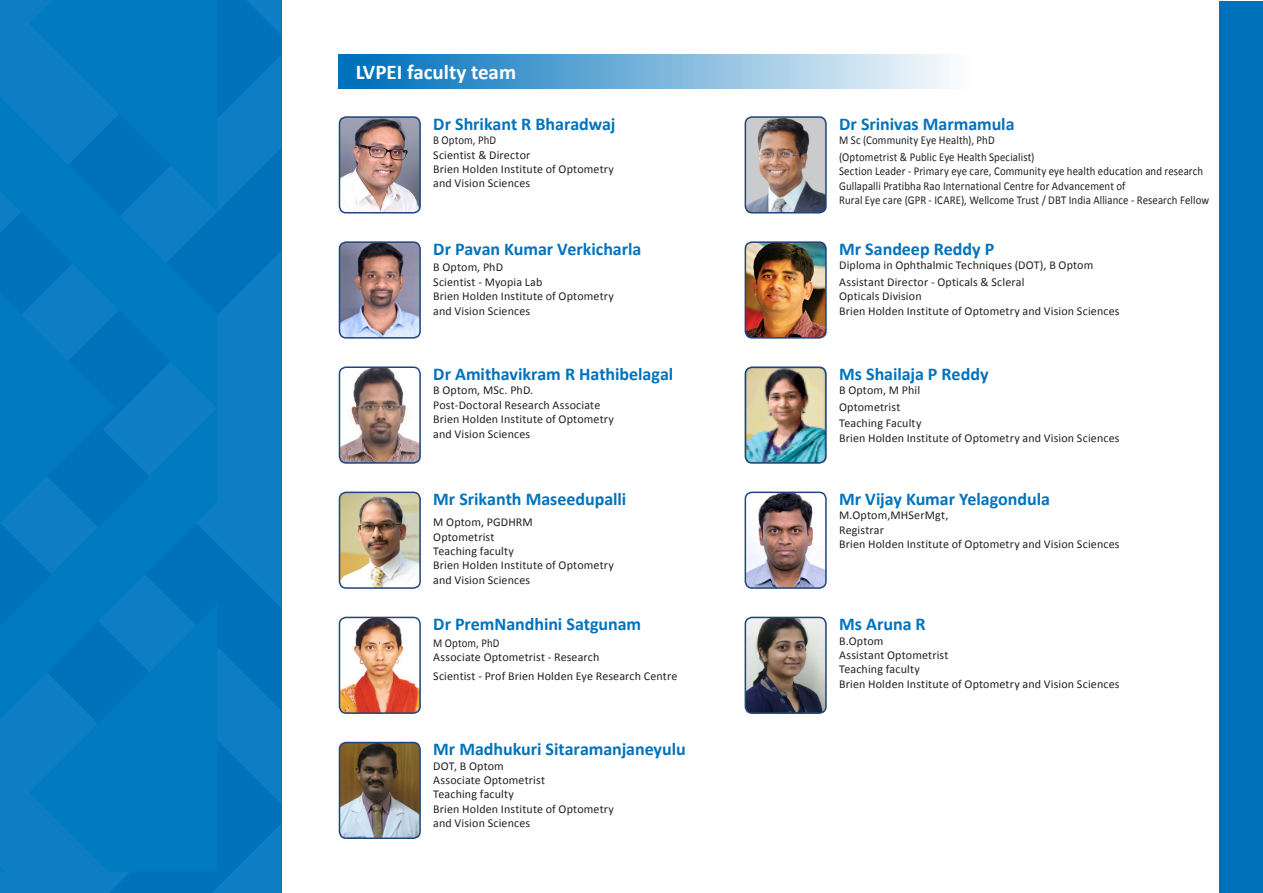
<style>
.page{position:relative;width:1263px;height:893px;background:#fff}
.page>*{position:absolute;margin:0;border:0;box-sizing:border-box;transform-origin:0 0}
.t1{font:700 21px "Calibri";color:#fff}
.Running_Text{font:700 18px "Calibri";letter-spacing:-.005em;color:#0072bc}
.Running_Text-2{font:12px/14.4px "Calibri";letter-spacing:.01em;color:#231f20}
.Running_Text-3{font:12px/14.4px "Calibri";letter-spacing:.01em;color:#231f20;scale:.9 1}
</style>
<div class="page">
<div style="left:1220px;top:1px;width:42px;height:892px;background:#0072bc"></div>
<hr style="left:1262px;top:1px;width:1px;height:892px;background:#0072bc">
<svg style="left:212px;top:823px;width:69px;height:70px;background:#0678bf"></svg>
<svg style="left:217px;top:587px;width:64px;height:217px;background:#0577bf"></svg>
<svg style="left:0;top:783px;width:188px;height:110px;background:#097bc1"></svg>
<svg style="left:0;top:802px;width:6px;height:70px"></svg>
<svg style="left:0;top:587px;width:217px;height:196px;background:#0479c0"></svg>
<svg style="left:29px;top:604px;width:188px;height:268px;background:#037ac0"></svg>
<svg style="left:0;top:0;width:281px;height:587px;background:#0479c0"></svg>
<img style="left:339px;top:242px;width:79px;height:96px">
<div style="left:339px;top:241px;width:82px;height:98px;border:2px solid #1e457e;border-radius:7px"></div>
<svg style="left:339px;top:367px;width:81px;height:96px"></svg>
<div style="left:339px;top:366px;width:82px;height:98px;border:2px solid #1e457e;border-radius:7px"></div>
<img style="left:339px;top:117px;width:81px;height:96px">
<div style="left:339px;top:116px;width:82px;height:97px;border:2px solid #1e457e;border-radius:7px"></div>
<img style="left:339px;top:617px;width:81px;height:96px">
<div style="left:339px;top:617px;width:82px;height:97px;border:2px solid #1e457e;border-radius:7px"></div>
<img style="left:745px;top:242px;width:79px;height:96px">
<div style="left:745px;top:241px;width:82px;height:98px;border:2px solid #1e457e;border-radius:7px"></div>
<img style="left:745px;top:367px;width:79px;height:96px">
<div style="left:745px;top:366px;width:82px;height:98px;border:2px solid #1e457e;border-radius:7px"></div>
<img style="left:745px;top:117px;width:81px;height:96px">
<div style="left:745px;top:116px;width:82px;height:97px;border:2px solid #1e457e;border-radius:7px"></div>
<img style="left:745px;top:492px;width:81px;height:96px">
<div style="left:745px;top:492px;width:82px;height:97px;border:2px solid #1e457e;border-radius:7px"></div>
<img style="left:745px;top:617px;width:81px;height:96px">
<div style="left:745px;top:617px;width:82px;height:97px;border:2px solid #1e457e;border-radius:7px"></div>
<img style="left:339px;top:742px;width:81px;height:96px">
<div style="left:339px;top:742px;width:82px;height:97px;border:2px solid #1e457e;border-radius:7px"></div>
<img style="left:339px;top:492px;width:81px;height:96px">
<div style="left:339px;top:492px;width:82px;height:97px;border:2px solid #1e457e;border-radius:7px"></div>
<svg style="left:339px;top:54px;width:610px;height:34px;background:#74b2da"></svg>
<p class="t1" style="left:356px;top:58px;width:162px">LVPEI faculty team</p>
<p class="Running_Text" style="left:433px;top:112px;width:184px">Dr Shrikant R Bharadwaj</p>
<p class="Running_Text-3" style="left:433px;top:133px;width:71px">B Optom, PhD</p>
<p class="Running_Text-2" style="left:433px;top:147px;width:99px">Scientist &amp; Director</p>
<p class="Running_Text-2" style="left:433px;top:162px;width:182px">Brien Holden Institute of Optometry</p>
<p class="Running_Text-2" style="left:433px;top:176px;width:98px">and Vision Sciences</p>
<p class="Running_Text" style="left:433px;top:237px;width:210px">Dr Pavan Kumar Verkicharla</p>
<p class="Running_Text-2" style="left:433px;top:260px;width:71px">B Optom, PhD</p>
<p class="Running_Text-2" style="left:433px;top:275px;width:111px">Scientist - Myopia Lab</p>
<p class="Running_Text-2" style="left:433px;top:289px;width:182px">Brien Holden Institute of Optometry and Vision Sciences</p>
<p class="Running_Text" style="left:433px;top:362px;width:241px">Dr Amithavikram R Hathibelagal</p>
<p class="Running_Text-2" style="left:433px;top:383px;width:102px">B Optom, MSc. PhD.</p>
<p class="Running_Text-2" style="left:433px;top:398px;width:169px">Post-Doctoral Research Associate</p>
<p class="Running_Text-2" style="left:433px;top:412px;width:182px">Brien Holden Institute of Optometry and Vision Sciences</p>
<p class="Running_Text" style="left:433px;top:488px;width:195px">Mr Srikanth Maseedupalli</p>
<p class="Running_Text-2" style="left:433px;top:515px;width:101px">M Optom, PGDHRM</p>
<p class="Running_Text-2" style="left:433px;top:529px;width:63px">Optometrist</p>
<p class="Running_Text-2" style="left:433px;top:544px;width:82px">Teaching faculty</p>
<p class="Running_Text-2" style="left:433px;top:558px;width:182px">Brien Holden Institute of Optometry and Vision Sciences</p>
<p class="Running_Text" style="left:433px;top:613px;width:209px">Dr PremNandhini Satgunam</p>
<p class="Running_Text-3" style="left:433px;top:636px;width:75px">M Optom, PhD</p>
<p class="Running_Text-2" style="left:433px;top:650px;width:168px">Associate Optometrist - Research</p>
<p class="Running_Text-2" style="left:433px;top:669px;width:246px">Scientist - Prof Brien Holden Eye Research Centre</p>
<p class="Running_Text" style="left:433px;top:738px;width:254px">Mr Madhukuri Sitaramanjaneyulu</p>
<p class="Running_Text-2" style="left:433px;top:758px;width:72px">DOT, B Optom</p>
<p class="Running_Text-2" style="left:433px;top:773px;width:113px">Associate Optometrist</p>
<p class="Running_Text-2" style="left:433px;top:787px;width:82px">Teaching faculty</p>
<p class="Running_Text-2" style="left:433px;top:802px;width:182px">Brien Holden Institute of Optometry and Vision Sciences</p>
<p class="Running_Text" style="left:839px;top:112px;width:177px">Dr Srinivas Marmamula</p>
<p class="Running_Text-3" style="left:839px;top:133px;width:174px">M Sc (Community Eye Health), PhD</p>
<p class="Running_Text-3" style="left:839px;top:150px;width:219px">(Optometrist &amp; Public Eye Health Specialist)</p>
<p class="Running_Text-3" style="left:839px;top:164px;width:406px">Section Leader - Primary eye care, Community eye health education and research</p>
<p class="Running_Text-3" style="left:839px;top:178px;width:413px">Gullapalli Pratibha Rao International Centre for Advancement of<br>Rural Eye care (GPR - ICARE), Wellcome Trust / DBT India Alliance - Research Fellow</p>
<p class="Running_Text" style="left:839px;top:237px;width:157px">Mr Sandeep Reddy P</p>
<p class="Running_Text-2" style="left:839px;top:258px;width:256px">Diploma in Ophthalmic Techniques (DOT), B Optom</p>
<p class="Running_Text-2" style="left:839px;top:275px;width:187px">Assistant Director - Opticals &amp; Scleral</p>
<p class="Running_Text-2" style="left:839px;top:289px;width:84px">Opticals Division</p>
<p class="Running_Text-2" style="left:839px;top:303px;width:282px">Brien Holden Institute of Optometry and Vision Sciences</p>
<p class="Running_Text" style="left:839px;top:362px;width:151px">Ms Shailaja P Reddy</p>
<p class="Running_Text-2" style="left:839px;top:383px;width:83px">B Optom, M Phil</p>
<p class="Running_Text-2" style="left:839px;top:400px;width:63px">Optometrist</p>
<p class="Running_Text-2" style="left:839px;top:416px;width:282px">Teaching Faculty<br>Brien Holden Institute of Optometry and Vision Sciences</p>
<p class="Running_Text" style="left:839px;top:488px;width:212px">Mr Vijay Kumar Yelagondula</p>
<p class="Running_Text-2" style="left:839px;top:508px;width:111px">M.Optom,MHSerMgt,</p>
<p class="Running_Text-2" style="left:839px;top:523px;width:46px">Registrar</p>
<p class="Running_Text-2" style="left:839px;top:537px;width:282px">Brien Holden Institute of Optometry and Vision Sciences</p>
<p class="Running_Text" style="left:839px;top:613px;width:88px">Ms Aruna R</p>
<p class="Running_Text-2" style="left:839px;top:633px;width:46px">B.Optom</p>
<p class="Running_Text-2" style="left:839px;top:648px;width:111px">Assistant Optometrist</p>
<p class="Running_Text-2" style="left:839px;top:662px;width:82px">Teaching faculty</p>
<p class="Running_Text-2" style="left:839px;top:677px;width:282px">Brien Holden Institute of Optometry and Vision Sciences</p>
</div>
